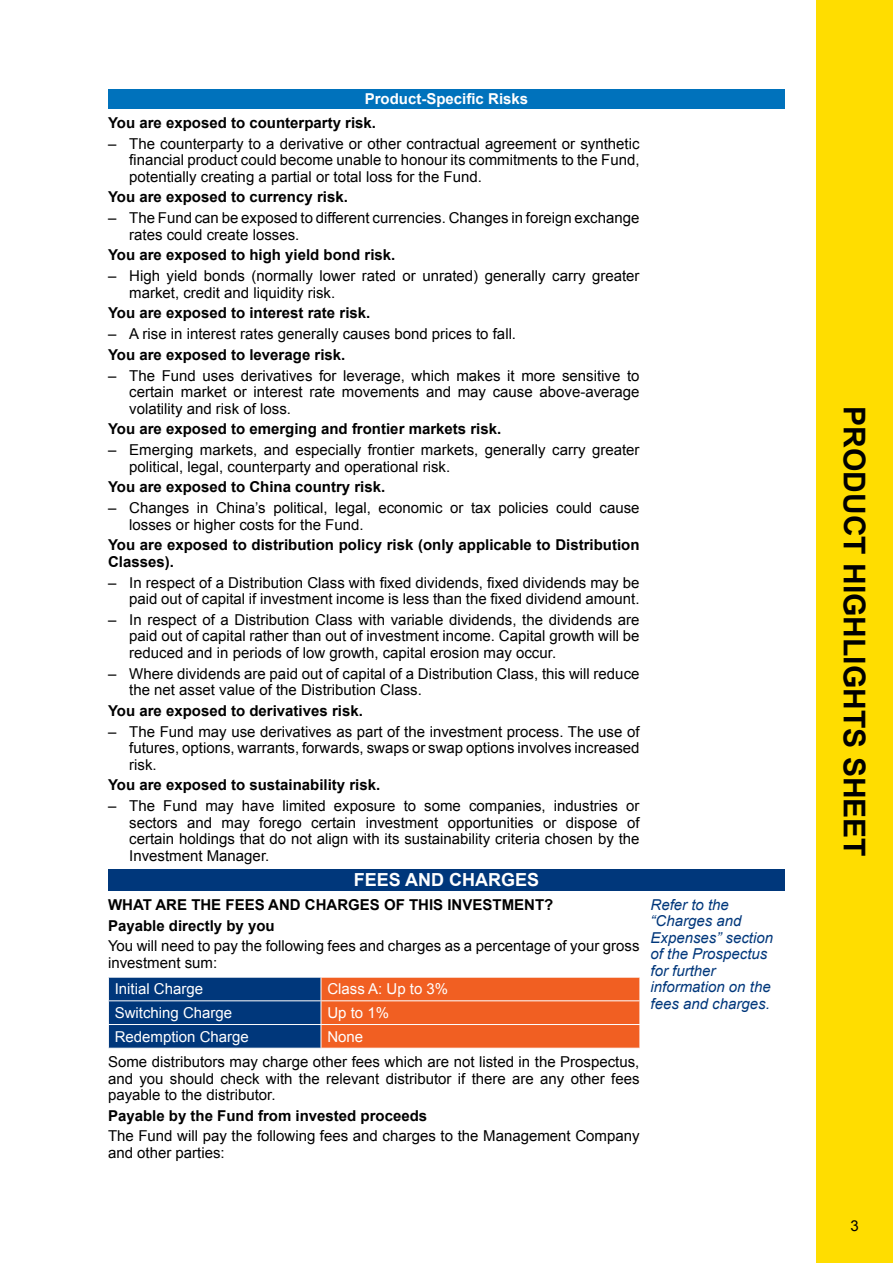
<style>
.page{position:relative;width:893px;height:1263px;background:#fff}
.page>*{position:absolute;margin:0;border:0;box-sizing:border-box;transform-origin:0 0}
.t1{font:700 30px "Arial";color:#000}
.t2{font:700 18px "Arial";color:#fff}
.t3{font:15px/16.5px "Arial";color:#000}
.t4{font:700 15px/20.7px "Arial";color:#000}
.t5{font:italic 15px/16.5px "Arial";color:#00377b}
.t6{font:15px "Arial";color:#fff}
.t7{font:700 15px "Arial";color:#fff}
</style>
<div class="page">
<div style="left:816px;top:0;width:77px;height:1263px;background:#fd0"></div>
<div style="left:108px;top:869px;width:677px;height:21px;background:#00377b"></div>
<svg style="left:108px;top:977px;width:532px;height:71px;background:#95574e"></svg>
<div style="left:108px;top:89px;width:677px;height:19px;background:#0072bc"></div>
<p class="t7" style="left:365px;top:89px;width:165px">Product-Specific Risks</p>
<p class="t4" style="left:108px;top:113px;width:270px">You are exposed to counterparty risk.</p>
<p class="t3" style="left:129px;top:135px;width:512px;text-align:justify;text-indent:-21px">– The counterparty to a derivative or other contractual agreement or synthetic financial product could become unable to honour its commitments to the Fund, potentially creating a partial or total loss for the Fund.</p>
<p class="t4" style="left:108px;top:187px;width:241px">You are exposed to currency risk.</p>
<p class="t3" style="left:129px;top:210px;width:512px;text-indent:-21px">– The Fund can be exposed to different currencies. Changes in foreign exchange rates could create losses.</p>
<p class="t4" style="left:108px;top:245px;width:289px">You are exposed to high yield bond risk.</p>
<p class="t3" style="left:129px;top:268px;width:512px;text-indent:-21px">– High yield bonds (normally lower rated or unrated) generally carry greater market, credit and liquidity risk.</p>
<p class="t4" style="left:108px;top:303px;width:264px">You are exposed to interest rate risk.</p>
<p class="t3" style="left:108px;top:326px;width:410px">– A rise in interest rates generally causes bond prices to fall.</p>
<p class="t4" style="left:108px;top:345px;width:239px">You are exposed to leverage risk.</p>
<p class="t3" style="left:129px;top:367px;width:512px;text-align:justify;text-indent:-21px">– The Fund uses derivatives for leverage, which makes it more sensitive to certain market or interest rate movements and may cause above-average volatility and risk of loss.</p>
<p class="t4" style="left:108px;top:419px;width:395px">You are exposed to emerging and frontier markets risk.</p>
<p class="t3" style="left:129px;top:442px;width:512px;text-indent:-21px">– Emerging markets, and especially frontier markets, generally carry greater political, legal, counterparty and operational risk.</p>
<p class="t4" style="left:108px;top:477px;width:279px">You are exposed to China country risk.</p>
<p class="t3" style="left:129px;top:500px;width:512px;text-indent:-21px">– Changes in China’s political, legal, economic or tax policies could cause losses or higher costs for the Fund.</p>
<p class="t4" style="left:108px;top:537px;width:533px;line-height:16.5px">You are exposed to distribution policy risk (only applicable to Distribution<br>Classes).</p>
<p class="t3" style="left:108px;top:574px;width:533px;text-align:right">– In respect of a Distribution Class with fixed dividends, fixed dividends may be paid out of capital if investment income is less than the fixed dividend amount.</p>
<p class="t3" style="left:129px;top:611px;width:512px;text-align:justify;text-indent:-21px">– In respect of a Distribution Class with variable dividends, the dividends are paid out of capital rather than out of investment income. Capital growth will be reduced and in periods of low growth, capital erosion may occur.</p>
<p class="t3" style="left:129px;top:665px;width:512px;text-indent:-21px">– Where dividends are paid out of capital of a Distribution Class, this will reduce the net asset value of the Distribution Class.</p>
<p class="t4" style="left:108px;top:701px;width:256px">You are exposed to derivatives risk.</p>
<p class="t3" style="left:129px;top:723px;width:512px;text-align:justify;text-indent:-21px">– The Fund may use derivatives as part of the investment process. The use of futures, options, warrants, forwards, swaps or swap options involves increased risk.</p>
<p class="t4" style="left:108px;top:775px;width:274px">You are exposed to sustainability risk.</p>
<p class="t3" style="left:129px;top:798px;width:512px;text-align:justify;text-indent:-21px">– The Fund may have limited exposure to some companies, industries or sectors and may forego certain investment opportunities or dispose of certain holdings that do not align with its sustainability criteria chosen by the Investment Manager.</p>
<p class="t2" style="left:354px;top:868px;width:187px">FEES AND CHARGES</p>
<p class="t4" style="left:108px;top:895px;width:447px">WHAT ARE THE FEES AND CHARGES OF THIS INVESTMENT?<br>Payable directly by you</p>
<p class="t3" style="left:108px;top:938px;width:533px">You will need to pay the following fees and charges as a percentage of your gross investment sum:</p>
<p class="t6" style="left:115px;top:979px;width:90px">Initial Charge</p>
<p class="t6" style="left:327px;top:979px;width:122px">Class A: Up to 3%</p>
<p class="t6" style="left:115px;top:1003px;width:119px">Switching Charge</p>
<p class="t6" style="left:327px;top:1003px;width:63px">Up to 1%</p>
<p class="t6" style="left:115px;top:1027px;width:136px">Redemption Charge</p>
<p class="t6" style="left:327px;top:1027px;width:37px">None</p>
<p class="t3" style="left:108px;top:1054px;width:533px;text-align:justify">Some distributors may charge other fees which are not listed in the Prospectus, and you should check with the relevant distributor if there are any other fees payable to the distributor.</p>
<p class="t4" style="left:108px;top:1105px;width:321px">Payable by the Fund from invested proceeds</p>
<p class="t3" style="left:108px;top:1128px;width:533px">The Fund will pay the following fees and charges to the Management Company and other parties:</p>
<p class="t5" style="left:651px;top:897px;width:124px">Refer to the “Charges and<br>Expenses” section of the Prospectus for further information on the fees and charges.</p>
<h1 class="t1" style="left:874px;top:406px;width:452px;rotate:90deg">PRODUCT HIGHLIGHTS SHEET</h1>
<p class="t3" style="left:850px;top:1218px;width:10px">3</p>
</div>
